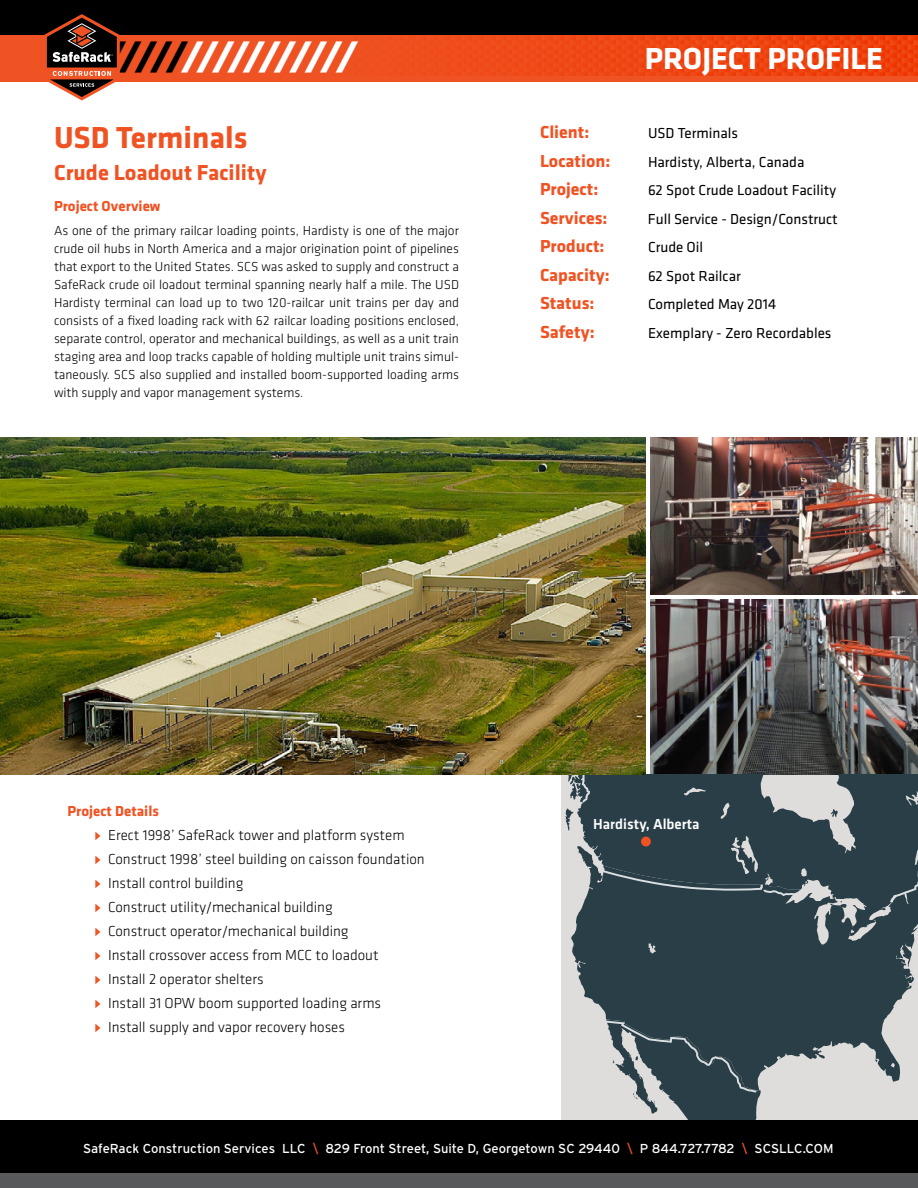
<style>
.page{position:relative;width:918px;height:1188px;background:#fff}
.page>*{position:absolute;margin:0;border:0;box-sizing:border-box;transform-origin:0 0}
.t1{font:italic 900 condensed 42px "Helvetica Neue LT Std";color:#fff}
.t2{font:700 31.5px "Klavika Basic";color:#fff}
.t3{font:700 31.5px "Klavika Basic";color:#f05323}
.t4{font:700 22.5px "Klavika Basic";color:#f05323}
.t5{font:700 18px "Klavika Basic";color:#f05323}
.t6{font:300 15px/24px "Klavika Basic";color:#000}
.t7{font:15px "Klavika Basic";color:#000}
.t8{font:500 15px "Klavika Basic";color:#fff}
.t9{font:700 15px "Klavika Basic";color:#f05323}
.t10{font:300 13.5px/18px "Klavika Basic";color:#000;text-align:justify}
.t11{font:12.9px "Interstate";color:#fff}
.s1{color:#000}
.s2{font-weight:700;color:#f05323}
.s3{font-family:"Century";font-weight:400;font-size:12px;color:#f05323}
.s4{color:#f05323}
</style>
<div class="page">
<img style="left:650px;top:600px;width:268px;height:175px">
<img style="left:650px;top:438px;width:268px;height:156px">
<div style="left:562px;top:775px;width:356px;height:345px;background:#dedddc"></div>
<svg style="left:571px;top:936px;width:344px;height:146px;fill:#2a3e47"></svg>
<svg style="left:907px;top:981px;width:8px;height:5px"></svg>
<svg style="left:572px;top:775px;width:346px;height:161px;fill:#2a3e47"></svg>
<svg style="left:565px;top:808px;width:9px;height:23px"></svg>
<svg style="left:831px;top:809px;width:7px;height:8px"></svg>
<svg style="left:829px;top:841px;width:8px;height:4px"></svg>
<svg style="left:829px;top:901px;width:18px;height:7px"></svg>
<svg style="left:568px;top:775px;width:46px;height:27px"></svg>
<svg style="left:890px;top:861px;width:28px;height:42px"></svg>
<svg style="left:577px;top:846px;width:219px;height:50px"></svg>
<svg style="left:605px;top:1019px;width:156px;height:101px"></svg>
<div style="left:641px;top:837px;width:10px;height:9px;background:#f05323;border-radius:50%"></div>
<img style="left:0;top:438px;width:645px;height:337px">
<div style="left:0;top:34px;width:918px;height:47px;background:#f05323"></div>
<img style="left:291px;top:34px;width:627px;height:41px">
<div style="left:0;top:0;width:918px;height:34px;background:#000"></div>
<svg style="left:44px;top:14px;width:76px;height:86px"></svg>
<div style="left:0;top:1173px;width:918px;height:15px;background:#58595b"></div>
<div style="left:0;top:1120px;width:918px;height:53px;background:#000"></div>
<h1 class="t1" style="left:58px;top:31px;width:294px"><span class="s1">////////</span>///////////</h1>
<h2 class="t2" style="left:645px;top:35px;width:240px">PROJECT PROFILE</h2>
<h2 class="t3" style="left:54px;top:115px;width:195px">USD Terminals</h2>
<h3 class="t4" style="left:54px;top:156px;width:214px">Crude Loadout Facility</h3>
<p class="t9" style="left:54px;top:195px;width:108px">Project Overview</p>
<p class="t10" style="left:54px;top:222px;width:407px">As one of the primary railcar loading points, Hardisty is one of the major crude oil hubs in North America and a major origination point of pipelines that export to the United States. SCS was asked to supply and construct a SafeRack crude oil loadout terminal spanning nearly half a mile. The USD Hardisty terminal can load up to two 120-railcar unit trains per day and consists of a fixed loading rack with 62 railcar loading positions enclosed, separate control, operator and mechanical buildings, as well as a unit train staging area and loop tracks capable of holding multiple unit trains simul&shy;taneously. SCS also supplied and installed boom-supported loading arms with supply and vapor management systems.</p>
<h3 class="t5" style="left:540px;top:119px;width:51px">Client:</h3>
<p class="t7" style="left:648px;top:123px;width:92px">USD Terminals</p>
<h3 class="t5" style="left:540px;top:148px;width:72px">Location:</h3>
<p class="t7" style="left:648px;top:152px;width:158px">Hardisty, Alberta, Canada</p>
<h3 class="t5" style="left:540px;top:176px;width:60px">Project:</h3>
<p class="t7" style="left:648px;top:180px;width:190px">62 Spot Crude Loadout Facility</p>
<h3 class="t5" style="left:540px;top:205px;width:69px">Services:</h3>
<p class="t7" style="left:648px;top:209px;width:191px">Full Service - Design/Construct</p>
<h3 class="t5" style="left:540px;top:233px;width:66px">Product:</h3>
<p class="t7" style="left:648px;top:237px;width:57px">Crude Oil</p>
<h3 class="t5" style="left:540px;top:262px;width:71px">Capacity:</h3>
<p class="t7" style="left:648px;top:266px;width:94px">62 Spot Railcar</p>
<h3 class="t5" style="left:540px;top:290px;width:56px">Status:</h3>
<p class="t7" style="left:648px;top:294px;width:130px">Completed May 2014</p>
<h3 class="t5" style="left:540px;top:319px;width:56px">Safety:</h3>
<p class="t7" style="left:648px;top:323px;width:185px">Exemplary - Zero Recordables</p>
<p class="t6" style="left:94px;top:799px;width:332px;text-indent:-27px"><span class="s2">Project Details<br></span><span class="s3">►</span> Erect 1998’ SafeRack tower and platform system<br><span class="s3">►</span> Construct 1998’ steel building on caisson foundation <span class="s3">►</span> Install control building<br><span class="s3">►</span> Construct utility/mechanical building<br><span class="s3">►</span> Construct operator/mechanical building<br><span class="s3">►</span> Install crossover access from MCC to loadout<br><span class="s3">►</span> Install 2 operator shelters<br><span class="s3">►</span> Install 31 OPW boom supported loading arms<br><span class="s3">►</span> Install supply and vapor recovery hoses</p>
<p class="t8" style="left:593px;top:814px;width:108px">Hardisty, Alberta</p>
<p class="t11" style="left:83px;top:1141px;width:752px">SafeRack Construction Services LLC <span class="s4">\</span> 829 Front Street, Suite D, Georgetown SC 29440 <span class="s4">\</span> P 844.727.7782 <span class="s4">\</span> SCSLLC.COM</p>
</div>
